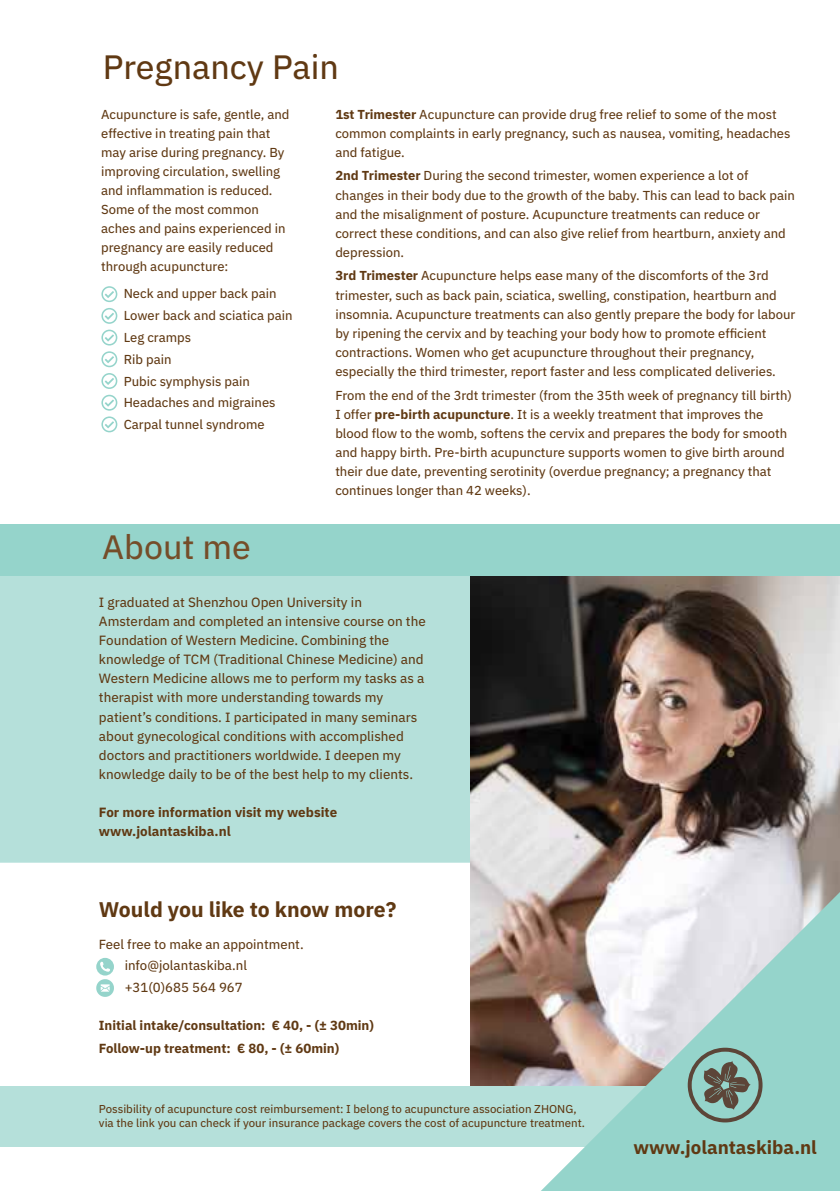
<style>
.page{position:relative;width:840px;height:1191px;background:#fff}
.page>*{position:absolute;margin:0;border:0;box-sizing:border-box;transform-origin:0 0}
.t1{font:33.8px "IBM Plex Sans Text";color:#603913}
.t2{font:33.8px "IBM Plex Sans Text";color:#754d29}
.t3{font:700 21.2px "IBM Plex Sans";color:#603913}
.t4{font:700 18.6px "IBM Plex Sans";color:#603913}
.t5{font:13.4px/19.2px "IBM Plex Sans Text";color:#603913}
.t6{font:700 13.4px/19.2px "IBM Plex Sans";color:#603913}
.t7{font:700 13.2px/23px "IBM Plex Sans";color:#603913}
.t8{font:13.2px/21.8px "IBM Plex Sans Text";color:#603913}
.t9{font:13px/19.2px "IBM Plex Sans Text";color:#603913}
.t10{font:11.4px/13.8px "IBM Plex Sans Text";color:#603913}
.s1{font-family:"IBM Plex Sans";font-weight:700}
</style>
<div class="page">
<div style="left:0;top:1086px;width:838px;height:60px;background:#b5e0da"></div>
<div style="left:0;top:576px;width:469px;height:286px;background:#b5e0da"></div>
<svg style="left:101px;top:286px;width:16px;height:16px"></svg>
<svg style="left:101px;top:308px;width:16px;height:16px"></svg>
<svg style="left:101px;top:330px;width:16px;height:15px"></svg>
<svg style="left:101px;top:351px;width:16px;height:16px"></svg>
<svg style="left:101px;top:373px;width:16px;height:16px"></svg>
<svg style="left:101px;top:395px;width:16px;height:37px"></svg>
<img style="left:469px;top:576px;width:370px;height:510px">
<svg style="left:96px;top:958px;width:18px;height:39px"></svg>
<svg style="left:539px;top:891px;width:300px;height:300px;fill:#95d4cb"></svg>
<svg style="left:687px;top:1047px;width:75px;height:75px;background:#809f95"></svg>
<div style="left:0;top:524px;width:839px;height:52px;background:#95d4cb"></div>
<h1 class="t1" style="left:103px;top:41px;width:237px">Pregnancy Pain</h1>
<p class="t9" style="left:101px;top:104px;width:190px">Acupuncture is safe, gentle, and effective in treating pain that may arise during pregnancy. By improving circulation, swelling and inflammation is reduced.<br>Some of the most common aches and pains experienced in pregnancy are easily reduced through acupuncture:</p>
<p class="t9" style="left:124px;top:282px;width:170px;line-height:21.8px">Neck and upper back pain<br>Lower back and sciatica pain<br>Leg cramps<br>Rib pain<br>Pubic symphysis pain<br>Headaches and migraines<br>Carpal tunnel syndrome</p>
<p class="t9" style="left:335px;top:103px;width:456px"><span class="s1">1st Trimester</span> Acupuncture can provide drug free relief to some of the most common complaints in early pregnancy, such as nausea, vomiting, headaches and fatigue.</p>
<p class="t9" style="left:335px;top:165px;width:461px"><span class="s1">2nd Trimester</span> During the second trimester, women experience a lot of changes in their body due to the growth of the baby. This can lead to back pain and the misalignment of posture. Acupuncture treatments can reduce or correct these conditions, and can also give relief from heartburn, anxiety and depression.</p>
<p class="t9" style="left:335px;top:265px;width:461px"><span class="s1">3rd Trimester</span> Acupuncture helps ease many of the discomforts of the 3rd trimester, such as back pain, sciatica, swelling, constipation, heartburn and insomnia. Acupuncture treatments can also gently prepare the body for labour by ripening the cervix and by teaching your body how to promote efficient contractions. Women who get acupuncture throughout their pregnancy, especially the third trimester, report faster and less complicated deliveries.</p>
<p class="t9" style="left:335px;top:384px;width:458px">From the end of the 3rdt trimester (from the 35th week of pregnancy till birth)<br>I offer <span class="s1">pre-birth acupuncture</span>. It is a weekly treatment that improves the blood flow to the womb, softens the cervix and prepares the body for smooth and happy birth. Pre-birth acupuncture supports women to give birth around their due date, preventing serotinity (overdue pregnancy; a pregnancy that continues longer than 42 weeks).</p>
<h1 class="t2" style="left:102px;top:521px;width:150px">About me</h1>
<p class="t5" style="left:99px;top:591px;width:328px">I graduated at Shenzhou Open University in Amsterdam and completed an intensive course on the Foundation of Western Medicine. Combining the knowledge of TCM (Traditional Chinese Medicine) and Western Medicine allows me to perform my tasks as a therapist with more understanding towards my patient’s conditions. I participated in many seminars about gynecological conditions with accomplished doctors and practitioners worldwide. I deepen my knowledge daily to be of the best help to my clients.</p>
<p class="t6" style="left:99px;top:802px;width:240px">For more information visit my website www.jolantaskiba.nl</p>
<h2 class="t3" style="left:99px;top:892px;width:299px">Would you like to know more?</h2>
<p class="t8" style="left:125px;top:932px;width:180px;text-indent:-26px">Feel free to make an appointment. info@jolantaskiba.nl +31(0)685 564 967</p>
<p class="t7" style="left:99px;top:1012px;width:276px">Initial intake/consultation: € 40, - (± 30min)<br>Follow-up treatment: € 80, - (± 60min)</p>
<p class="t10" style="left:99px;top:1101px;width:487px">Possibility of acupuncture cost reimbursement: I belong to acupuncture association ZHONG, via the link you can check if your insurance package covers the cost of acupuncture treatment.</p>
<h3 class="t4" style="left:633px;top:1132px;width:185px">www.jolantaskiba.nl</h3>
</div>
